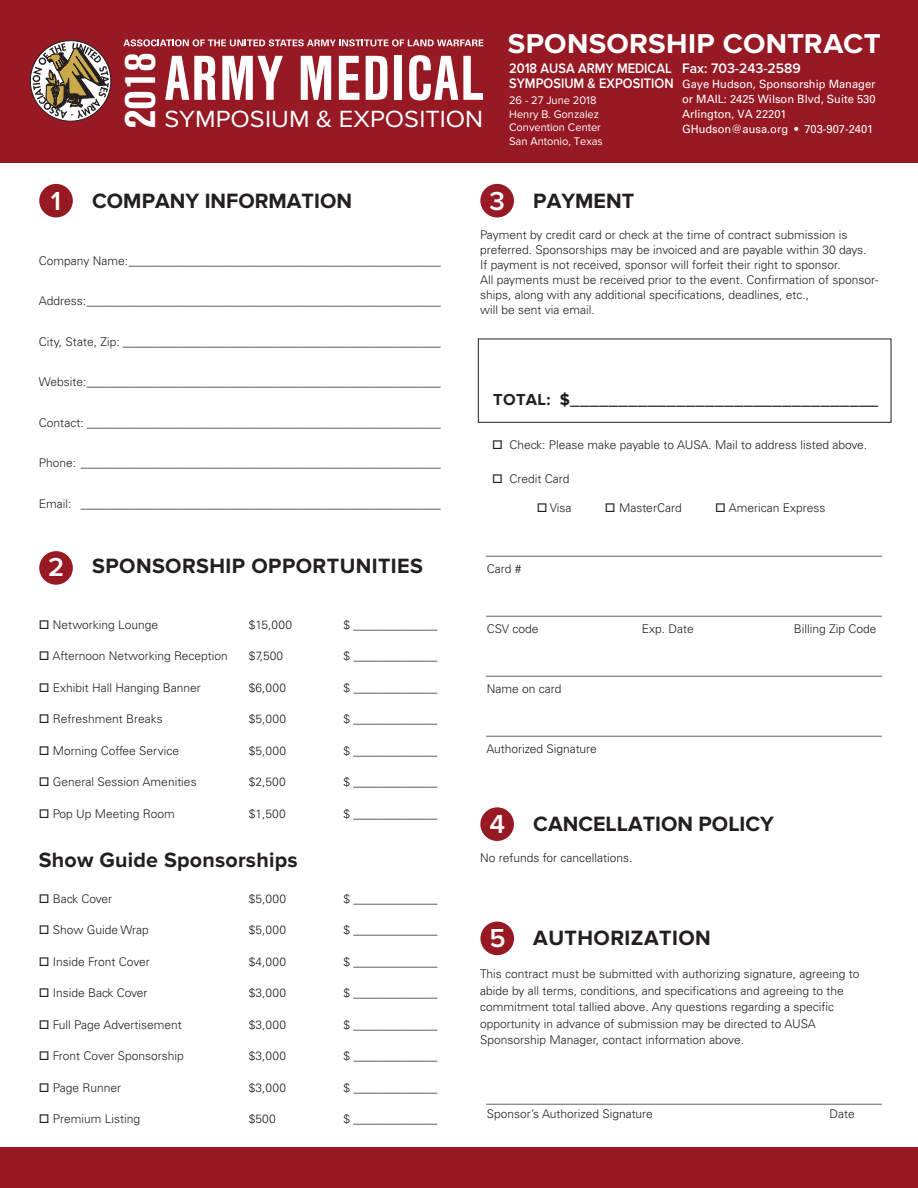
<style>
.page{position:relative;width:918px;height:1188px;background:#fff}
.page>*{position:absolute;margin:0;border:0;box-sizing:border-box;transform-origin:0 0}
.t1{font:700 condensed 66px "Nimbus Sans T";letter-spacing:.02em;color:#fff}
.t2{font:700 condensed 44.85px "Nimbus Sans T";color:#fff;scale:1.09 1}
.t3{font:700 28.35px "Proxima Nova";letter-spacing:.01em;color:#fff;scale:1.04 1}
.t4{font:600 27px "Proxima Nova";color:#fff}
.t5{font:24.3px "Proxima Nova";letter-spacing:.005em;color:#fff;scale:1.04 1}
.t6{font:700 21.45px "Proxima Nova";letter-spacing:.01em;color:#231f20}
.t7{font:600 16.5px "Proxima Nova";color:#231f20}
.t8{font:600 14.25px/15px "Proxima Nova";color:#fff;scale:.9 1}
.t9{font:600 14.25px "Proxima Nova";color:#fff}
.t10{font:300 12px/15px "Univers";color:#231f20}
.t11{font:300 12px "Univers";letter-spacing:-.02em;color:#231f20}
.t12{font:11.4px/15px "Univers";color:#fff}
.t13{font:11.4px/13.5px "Proxima Nova";color:#fff}
.s1{font-weight:700}
</style>
<div class="page">
<div style="left:0;top:0;width:918px;height:162px;background:#961924"></div>
<svg style="left:123px;top:39px;width:360px;height:7px"></svg>
<svg style="left:29px;top:40px;width:83px;height:82px"></svg>
<div style="left:39px;top:184px;width:34px;height:33px;background:#961924;border-radius:50%"></div>
<div style="left:39px;top:551px;width:34px;height:34px;background:#961924;border-radius:50%"></div>
<div style="left:478px;top:339px;width:413px;height:84px;border:1px solid #231f20"></div>
<div style="left:480px;top:184px;width:34px;height:33px;background:#961924;border-radius:50%"></div>
<div style="left:480px;top:807px;width:34px;height:34px;background:#961924;border-radius:50%"></div>
<div style="left:480px;top:922px;width:34px;height:33px;background:#961924;border-radius:50%"></div>
<div style="left:0;top:1148px;width:918px;height:40px;background:#961924"></div>
<p class="t2" style="left:114px;top:129px;width:72px;rotate:-90deg">2018</p>
<p class="t1" style="left:165px;top:39px;width:321px">ARMY MEDICAL</p>
<p class="t5" style="left:165px;top:105px;width:308px">SYMPOSIUM &amp; EXPOSITION</p>
<p class="t3" style="left:508px;top:27px;width:360px">SPONSORSHIP CONTRACT</p>
<p class="t9" style="left:682px;top:60px;width:120px">Fax: 703-243-2589</p>
<p class="t12" style="left:682px;top:76px;width:195px">Gaye Hudson, Sponsorship Manager or MAIL: 2425 Wilson Blvd, Suite 530<br>Arlington, VA 22201<br>GHudson@ausa.org • 703-907-2401</p>
<p class="t8" style="left:509px;top:61px;width:184px">2018 AUSA ARMY MEDICAL<br>SYMPOSIUM &amp; EXPOSITION</p>
<p class="t13" style="left:509px;top:94px;width:95px">26 - 27 June 2018<br>Henry B. Gonzalez<br>Convention Center<br>San Antonio, Texas</p>
<p class="t4" style="left:51px;top:185px;width:12px">1</p>
<p class="t6" style="left:92px;top:188px;width:261px">COMPANY INFORMATION</p>
<p class="t10" style="left:39px;top:253px;width:403px">Company Name:____________________________________________________</p>
<p class="t10" style="left:39px;top:293px;width:403px">Address:___________________________________________________________</p>
<p class="t10" style="left:39px;top:334px;width:404px">City, State, Zip: _____________________________________________________</p>
<p class="t10" style="left:39px;top:374px;width:404px">Website:___________________________________________________________</p>
<p class="t10" style="left:39px;top:415px;width:403px">Contact: ___________________________________________________________</p>
<p class="t10" style="left:39px;top:455px;width:403px">Phone: ____________________________________________________________</p>
<p class="t10" style="left:39px;top:496px;width:403px">Email: ____________________________________________________________</p>
<p class="t4" style="left:489px;top:185px;width:17px">3</p>
<p class="t6" style="left:533px;top:188px;width:102px">PAYMENT</p>
<p class="t10" style="left:480px;top:227px;width:400px">Payment by credit card or check at the time of contract submission is preferred. Sponsorships may be invoiced and are payable within 30 days.<br>If payment is not received, sponsor will forfeit their right to sponsor.<br>All payments must be received prior to the event. Confirmation of sponsor&shy;ships, along with any additional specifications, deadlines, etc.,<br>will be sent via email.</p>
<p class="t7" style="left:493px;top:390px;width:387px"><span class="s1">TOTAL: $</span>________________________________</p>
<p class="t10" style="left:492px;top:437px;width:377px">□ Check: Please make payable to AUSA. Mail to address listed above.</p>
<p class="t10" style="left:492px;top:471px;width:79px">□ Credit Card</p>
<p class="t10" style="left:537px;top:500px;width:36px">□ Visa</p>
<p class="t10" style="left:605px;top:500px;width:78px">□ MasterCard</p>
<p class="t10" style="left:715px;top:500px;width:112px">□ American Express</p>
<p class="t4" style="left:48px;top:551px;width:18px">2</p>
<p class="t6" style="left:92px;top:554px;width:332px">SPONSORSHIP OPPORTUNITIES</p>
<p class="t10" style="left:486px;top:542px;width:397px;line-height:18px">__________________________________________________________________<br>Card #</p>
<p class="t10" style="left:39px;top:617px;width:121px">□ Networking Lounge</p>
<p class="t10" style="left:249px;top:617px;width:45px">$15,000</p>
<p class="t10" style="left:343px;top:617px;width:96px">$ ______________</p>
<p class="t10" style="left:39px;top:649px;width:190px">□ Afternoon Networking Reception</p>
<p class="t10" style="left:249px;top:649px;width:36px">$7,500</p>
<p class="t10" style="left:343px;top:649px;width:96px">$ ______________</p>
<p class="t10" style="left:39px;top:680px;width:163px">□ Exhibit Hall Hanging Banner</p>
<p class="t10" style="left:249px;top:680px;width:39px">$6,000</p>
<p class="t10" style="left:343px;top:680px;width:96px">$ ______________</p>
<p class="t10" style="left:39px;top:712px;width:125px">□ Refreshment Breaks</p>
<p class="t10" style="left:249px;top:712px;width:39px">$5,000</p>
<p class="t10" style="left:343px;top:712px;width:96px">$ ______________</p>
<p class="t10" style="left:39px;top:743px;width:142px">□ Morning Coffee Service</p>
<p class="t10" style="left:249px;top:743px;width:39px">$5,000</p>
<p class="t10" style="left:343px;top:743px;width:96px">$ ______________</p>
<p class="t10" style="left:39px;top:775px;width:159px">□ General Session Amenities</p>
<p class="t10" style="left:249px;top:775px;width:38px">$2,500</p>
<p class="t10" style="left:343px;top:775px;width:96px">$ ______________</p>
<p class="t10" style="left:39px;top:806px;width:137px">□ Pop Up Meeting Room</p>
<p class="t10" style="left:249px;top:806px;width:38px">$1,500</p>
<p class="t10" style="left:343px;top:806px;width:96px">$ ______________</p>
<p class="t6" style="left:39px;top:847px;width:260px">Show Guide Sponsorships</p>
<p class="t11" style="left:39px;top:891px;width:75px">□ Back Cover</p>
<p class="t10" style="left:249px;top:891px;width:39px">$5,000</p>
<p class="t10" style="left:343px;top:891px;width:96px">$ ______________</p>
<p class="t10" style="left:39px;top:922px;width:111px">□ Show Guide Wrap</p>
<p class="t10" style="left:249px;top:922px;width:39px">$5,000</p>
<p class="t10" style="left:343px;top:922px;width:96px">$ ______________</p>
<p class="t10" style="left:39px;top:954px;width:112px">□ Inside Front Cover</p>
<p class="t10" style="left:249px;top:954px;width:39px">$4,000</p>
<p class="t10" style="left:343px;top:954px;width:96px">$ ______________</p>
<p class="t10" style="left:39px;top:985px;width:110px">□ Inside Back Cover</p>
<p class="t10" style="left:249px;top:985px;width:39px">$3,000</p>
<p class="t10" style="left:343px;top:985px;width:96px">$ ______________</p>
<p class="t10" style="left:39px;top:1017px;width:144px">□ Full Page Advertisement</p>
<p class="t10" style="left:249px;top:1017px;width:39px">$3,000</p>
<p class="t10" style="left:343px;top:1017px;width:96px">$ ______________</p>
<p class="t10" style="left:39px;top:1048px;width:146px">□ Front Cover Sponsorship</p>
<p class="t10" style="left:249px;top:1048px;width:39px">$3,000</p>
<p class="t10" style="left:343px;top:1048px;width:96px">$ ______________</p>
<p class="t10" style="left:39px;top:1080px;width:84px">□ Page Runner</p>
<p class="t10" style="left:249px;top:1080px;width:39px">$3,000</p>
<p class="t10" style="left:343px;top:1080px;width:96px">$ ______________</p>
<p class="t10" style="left:39px;top:1111px;width:103px">□ Premium Listing</p>
<p class="t10" style="left:249px;top:1111px;width:28px">$500</p>
<p class="t10" style="left:343px;top:1111px;width:96px">$ ______________</p>
<p class="t10" style="left:486px;top:602px;width:397px;line-height:18px">__________________________________________________________________<br>CSV code</p>
<p class="t10" style="left:642px;top:621px;width:54px">Exp. Date</p>
<p class="t10" style="left:794px;top:621px;width:84px">Billing Zip Code</p>
<p class="t10" style="left:486px;top:662px;width:397px;line-height:18px">__________________________________________________________________<br>Name on card</p>
<p class="t10" style="left:486px;top:722px;width:397px;line-height:18px">__________________________________________________________________<br>Authorized Signature</p>
<p class="t4" style="left:489px;top:809px;width:17px">4</p>
<p class="t6" style="left:533px;top:811px;width:242px">CANCELLATION POLICY</p>
<p class="t10" style="left:480px;top:851px;width:154px">No refunds for cancellations.</p>
<p class="t4" style="left:489px;top:922px;width:18px">5</p>
<p class="t6" style="left:533px;top:926px;width:179px">AUTHORIZATION</p>
<p class="t10" style="left:480px;top:966px;width:381px;line-height:16.5px">This contract must be submitted with authorizing signature, agreeing to abide by all terms, conditions, and specifications and agreeing to the commitment total tallied above. Any questions regarding a specific opportunity in advance of submission may be directed to AUSA Sponsorship Manager, contact information above.</p>
<p class="t10" style="left:486px;top:1091px;width:397px">__________________________________________________________________<br>Sponsor’s Authorized Signature</p>
<p class="t10" style="left:830px;top:1106px;width:27px">Date</p>
</div>
